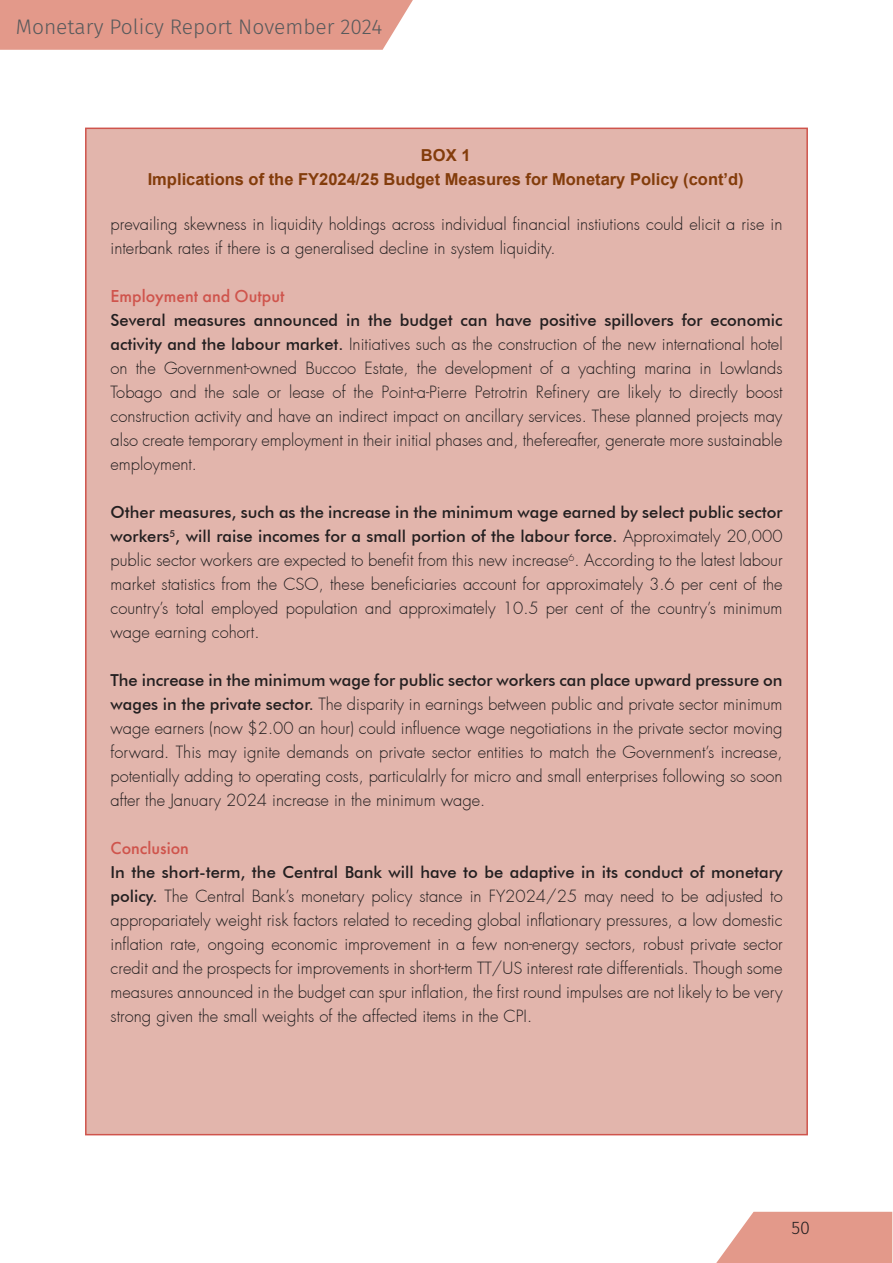
<style>
.page{position:relative;width:893px;height:1263px;background:#fff}
.page>*{position:absolute;margin:0;border:0;box-sizing:border-box;transform-origin:0 0}
.t1{font:300 21px "Fira Sans";color:#585a5c}
.t2{font:500 18px "Futura PT";color:#cf544c}
.t3{font:300 18px "Fira Sans";color:#231f20}
.t4{font:300 16.5px/24px "Futura";color:#231f20;text-align:justify}
.t5{font:700 16.5px "Arial";color:#833c0b}
.s1{font-family:"Futura BT";font-weight:500}
</style>
<div class="page">
<div style="left:0;top:0;width:413px;height:50px;background:#e3998a"></div>
<svg style="left:716px;top:1212px;width:176px;height:51px;background:#e6a496"></svg>
<div style="left:85px;top:128px;width:723px;height:1007px;background:#e2b5ac;border:2px solid #cf544c"></div>
<p class="t1" style="left:16px;top:12px;width:368px">Monetary Policy Report November 2024</p>
<p class="t5" style="left:421px;top:144px;width:51px">BOX 1</p>
<p class="t5" style="left:148px;top:168px;width:597px">Implications of the FY2024/25 Budget Measures for Monetary Policy (cont’d)</p>
<p class="t4" style="left:111px;top:212px;width:673px">prevailing skewness in liquidity holdings across individual financial instiutions could elicit a rise in interbank rates if there is a generalised decline in system liquidity.</p>
<p class="t2" style="left:111px;top:285px;width:175px">Employment and Output</p>
<p class="t4" style="left:111px;top:308px;width:674px"><span class="s1">Several measures announced in the budget can have positive spillovers for economic activity and the labour market.</span> Initiatives such as the construction of the new international hotel on the Government-owned Buccoo Estate, the development of a yachting marina in Lowlands Tobago and the sale or lease of the Point-a-Pierre Petrotrin Refinery are likely to directly boost construction activity and have an indirect impact on ancillary services. These planned projects may also create temporary employment in their initial phases and, thefereafter, generate more sustainable employment.</p>
<p class="t4" style="left:111px;top:500px;width:674px"><span class="s1">Other measures, such as the increase in the minimum wage earned by select public sector workers</span><sup>5</sup><span class="s1">, will raise incomes for a small portion of the labour force.</span> Approximately 20,000 public sector workers are expected to benefit from this new increase<sup>6</sup>. According to the latest labour market statistics from the CSO, these beneficiaries account for approximately 3.6 per cent of the country’s total employed population and approximately 10.5 per cent of the country’s minimum wage earning cohort.</p>
<p class="t4" style="left:111px;top:668px;width:674px"><span class="s1">The increase in the minimum wage for public sector workers can place upward pressure on wages in the private sector.</span> The disparity in earnings between public and private sector minimum wage earners (now $2.00 an hour) could influence wage negotiations in the private sector moving forward. This may ignite demands on private sector entities to match the Government’s increase, potentially adding to operating costs, particulalrly for micro and small enterprises following so soon after the January 2024 increase in the minimum wage.</p>
<p class="t2" style="left:111px;top:837px;width:80px">Conclusion</p>
<p class="t4" style="left:111px;top:860px;width:674px"><span class="s1">In the short-term, the Central Bank will have to be adaptive in its conduct of monetary policy.</span> The Central Bank’s monetary policy stance in FY2024/25 may need to be adjusted to appropariately weight risk factors related to receding global inflationary pressures, a low domestic inflation rate, ongoing economic improvement in a few non-energy sectors, robust private sector credit and the prospects for improvements in short-term TT/US interest rate differentials. Though some measures announced in the budget can spur inflation, the first round impulses are not likely to be very strong given the small weights of the affected items in the CPI.</p>
<p class="t3" style="left:791px;top:1214px;width:20px">50</p>
</div>
